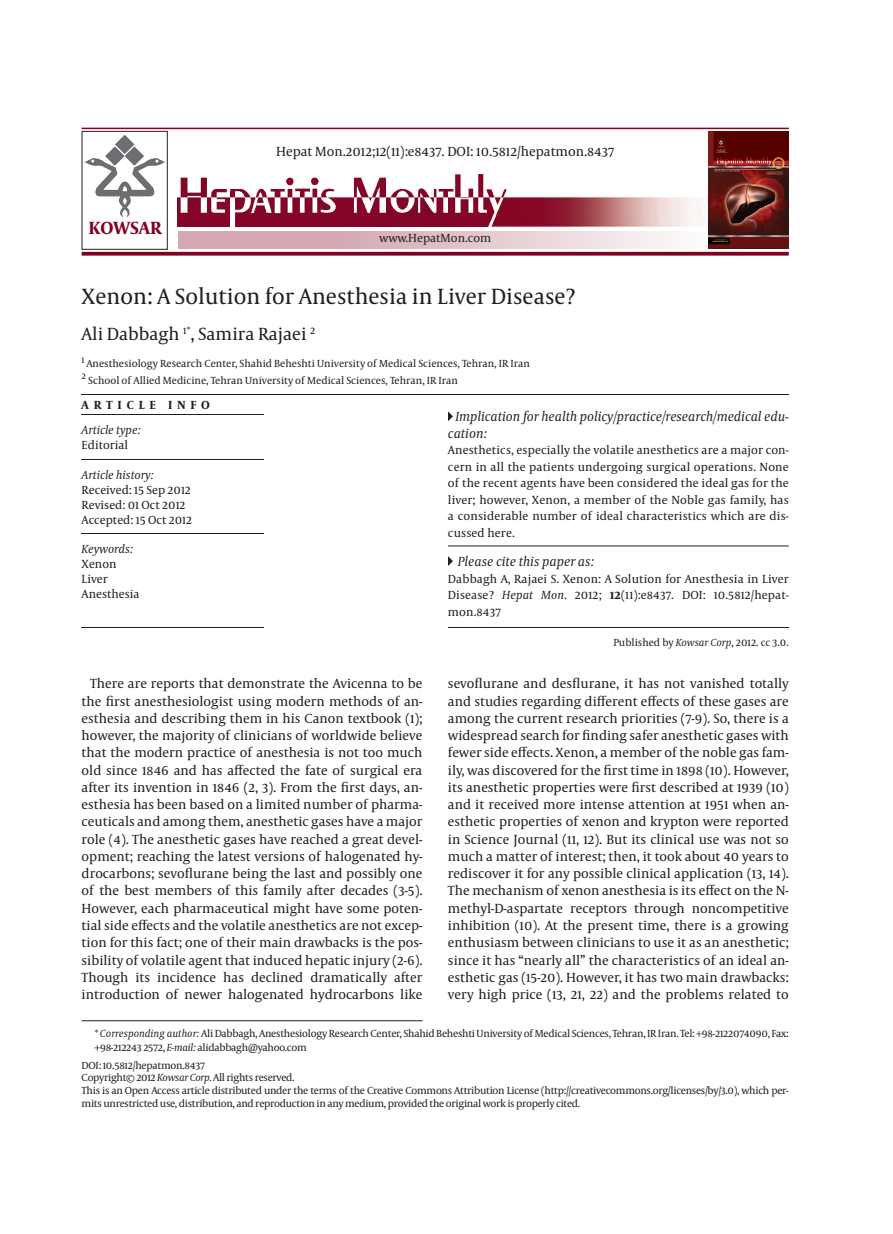
<style>
.page{position:relative;width:893px;height:1234px;background:#fff}
.page>*{position:absolute;margin:0;border:0;box-sizing:border-box;transform-origin:0 0}
.titr{font:22.5px "Capitolium News";color:#231f20}
.nevisande{font:18px "Capitolium News";color:#231f20}
.t1{font:700 18px "Capitolium News";color:#820123}
.matn{font:13.5px/17.2px "Capitolium News";color:#231f20;text-align:justify}
.t2{font:italic 13.5px/16.5px "Capitolium News";color:#231f20}
.ABSTRACT_matn{font:13.5px "Capitolium News";color:#231f20}
.t3{font:12px/16.5px "Capitolium News";letter-spacing:.01em;color:#231f20;text-align:justify}
.t4{font:italic 12px "Capitolium News";color:#231f20}
.t5{font:700 12px "Capitolium News";letter-spacing:.4em;color:#231f20}
.tozihat{font:10.5px/13.5px "Capitolium News";letter-spacing:-.025em;color:#231f20}
.tozihat-2{font:10.5px "Capitolium News";color:#231f20}
.s1{font-style:italic}
.s2{font-weight:700}
</style>
<div class="page">
<img style="left:84px;top:135px;width:82px;height:83px">
<div style="left:82px;top:131px;width:86px;height:119px;border:1px solid #231f20"></div>
<hr style="left:82px;top:252px;width:707px;height:3px;background:#820123">
<hr style="left:82px;top:128px;width:707px;height:1px;background:#820123">
<img style="left:178px;top:174px;width:531px;height:52px">
<div style="left:178px;top:231px;width:571px;height:17px;background:linear-gradient(to right,#cd99a6,#faf8f8)"></div>
<img style="left:709px;top:131px;width:80px;height:118px">
<svg style="left:774px;top:166px;width:8px;height:2px"></svg>
<hr style="left:82px;top:394px;width:707px;height:1px;background:#231f20">
<hr style="left:82px;top:533px;width:182px;height:1px;background:#231f20">
<hr style="left:82px;top:627px;width:182px;height:1px;background:#231f20">
<hr style="left:82px;top:459px;width:182px;height:1px;background:#231f20">
<hr style="left:82px;top:414px;width:182px;height:1px;background:#231f20">
<svg style="left:448px;top:556px;width:5px;height:10px"></svg>
<svg style="left:448px;top:411px;width:5px;height:10px"></svg>
<hr style="left:448px;top:627px;width:341px;height:1px;background:#231f20">
<hr style="left:448px;top:545px;width:341px;height:1px;background:#231f20">
<hr style="left:82px;top:1020px;width:340px;height:1px;background:#231f20">
<p class="t1" style="left:89px;top:218px;width:75px">KOWSAR</p>
<p class="ABSTRACT_matn" style="left:276px;top:144px;width:340px">Hepat Mon.2012;12(11):e8437. DOI: 10.5812/hepatmon.8437</p>
<p class="t3" style="left:379px;top:230px;width:114px">www.HepatMon.com</p>
<p class="titr" style="left:82px;top:284px;width:495px">Xenon: A Solution for Anesthesia in Liver Disease?</p>
<p class="nevisande" style="left:82px;top:324px;width:235px">Ali Dabbagh <sup>1*</sup>, Samira Rajaei <sup>2</sup></p>
<p class="tozihat-2" style="left:82px;top:357px;width:450px"><sup>1</sup> Anesthesiology Research Center, Shahid Beheshti University of Medical Sciences, Tehran, IR Iran</p>
<p class="tozihat-2" style="left:82px;top:374px;width:378px"><sup>2</sup> School of Allied Medicine, Tehran University of Medical Sciences, Tehran, IR Iran</p>
<p class="t5" style="left:82px;top:398px;width:130px">ARTICLE INFO</p>
<p class="t2" style="left:448px;top:408px;width:342px;text-indent:7px">Implication for health policy/practice/research/medical edu&shy;cation:</p>
<p class="t3" style="left:448px;top:442px;width:342px">Anesthetics, especially the volatile anesthetics are a major con&shy;cern in all the patients undergoing surgical operations. None of the recent agents have been considered the ideal gas for the liver; however, Xenon, a member of the Noble gas family, has a considerable number of ideal characteristics which are dis&shy;cussed here.</p>
<p class="t4" style="left:82px;top:423px;width:61px">Article type:</p>
<p class="t3" style="left:82px;top:436px;width:48px">Editorial</p>
<p class="t4" style="left:82px;top:467px;width:74px">Article history:</p>
<p class="t3" style="left:82px;top:481px;width:111px">Received: 15 Sep 2012</p>
<p class="t3" style="left:82px;top:496px;width:105px">Revised: 01 Oct 2012</p>
<p class="t3" style="left:82px;top:511px;width:112px">Accepted: 15 Oct 2012</p>
<p class="t4" style="left:82px;top:542px;width:53px">Keywords:</p>
<p class="t3" style="left:82px;top:556px;width:36px">Xenon</p>
<p class="t3" style="left:82px;top:571px;width:28px">Liver</p>
<p class="t3" style="left:82px;top:586px;width:59px">Anesthesia</p>
<p class="t2" style="left:458px;top:553px;width:138px">Please cite this paper as:</p>
<p class="t3" style="left:448px;top:570px;width:342px">Dabbagh A, Rajaei S. Xenon: A Solution for Anesthesia in Liver Disease? <span class="s1">Hepat Mon</span>. 2012; <span class="s2">12</span>(11):e8437. DOI: 10.5812/hepat&shy;mon.8437</p>
<p class="tozihat-2" style="left:613px;top:636px;width:177px">Published by <span class="s1">Kowsar Corp</span>, 2012. cc 3.0.</p>
<p class="matn" style="left:82px;top:675px;width:342px;text-indent:9px">There are reports that demonstrate the Avicenna to be the first anesthesiologist using modern methods of an&shy;esthesia and describing them in his Canon textbook (1); however, the majority of clinicians of worldwide believe that the modern practice of anesthesia is not too much old since 1846 and has affected the fate of surgical era after its invention in 1846 (2, 3). From the first days, an&shy;esthesia has been based on a limited number of pharma&shy;ceuticals and among them, anesthetic gases have a major role (4). The anesthetic gases have reached a great devel&shy;opment; reaching the latest versions of halogenated hy&shy;drocarbons; sevoflurane being the last and possibly one of the best members of this family after decades (3-5).<br>However, each pharmaceutical might have some poten&shy;tial side effects and the volatile anesthetics are not excep&shy;tion for this fact; one of their main drawbacks is the pos&shy;sibility of volatile agent that induced hepatic injury (2-6).<br>Though its incidence has declined dramatically after introduction of newer halogenated hydrocarbons like</p>
<p class="matn" style="left:448px;top:675px;width:342px">sevoflurane and desflurane, it has not vanished totally and studies regarding different effects of these gases are among the current research priorities (7-9). So, there is a widespread search for finding safer anesthetic gases with fewer side effects. Xenon, a member of the noble gas fam&shy;ily, was discovered for the first time in 1898 (10). However, its anesthetic properties were first described at 1939 (10) and it received more intense attention at 1951 when an&shy;esthetic properties of xenon and krypton were reported in Science Journal (11, 12). But its clinical use was not so much a matter of interest; then, it took about 40 years to rediscover it for any possible clinical application (13, 14).<br>The mechanism of xenon anesthesia is its effect on the N&shy;methyl-D-aspartate receptors through noncompetitive inhibition (10). At the present time, there is a growing enthusiasm between clinicians to use it as an anesthetic; since it has “nearly all” the characteristics of an ideal an&shy;esthetic gas (15-20). However, it has two main drawbacks: very high price (13, 21, 22) and the problems related to</p>
<p class="tozihat" style="left:94px;top:1026px;width:696px">* <span class="s1">Corresponding author:</span> Ali Dabbagh, Anesthesiology Research Center, Shahid Beheshti University of Medical Sciences, Tehran, IR Iran. Tel: +98-2122074090, Fax: +98-212243 2572, <span class="s1">E-mail:</span> alidabbagh@yahoo.com</p>
<p class="tozihat" style="left:82px;top:1058px;width:125px">DOI: 10.5812/hepatmon.8437</p>
<p class="tozihat" style="left:82px;top:1071px;width:214px">Copyright© 2012 <span class="s1">Kowsar Corp.</span> All rights reserved.</p>
<p class="tozihat" style="left:82px;top:1084px;width:709px;line-height:12.6px">This is an Open Access article distributed under the terms of the Creative Commons Attribution License (http://creativecommons.org/licenses/by/3.0), which per&shy;mits unrestricted use, distribution, and reproduction in any medium, provided the original work is properly cited.</p>
</div>
